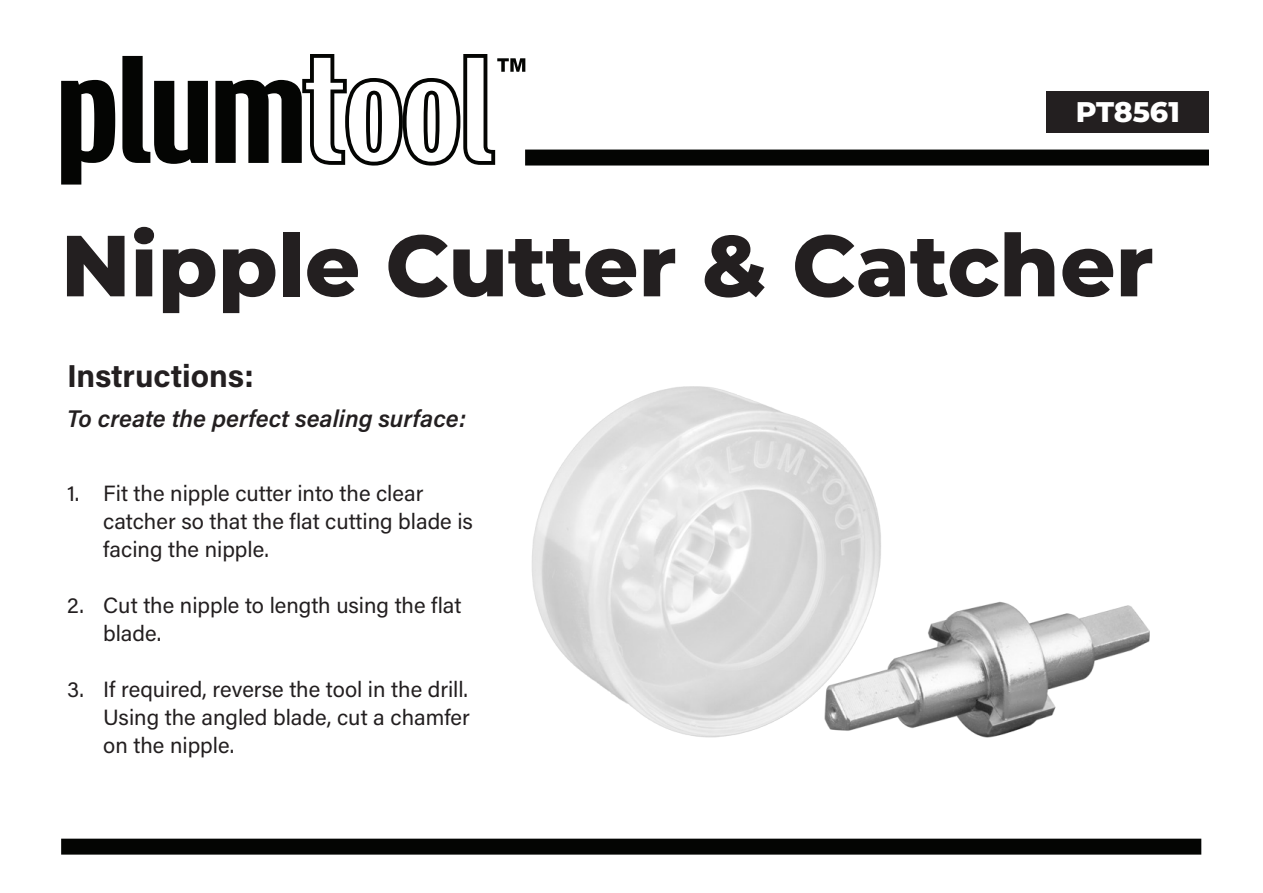
<style>
.page{position:relative;width:1263px;height:893px;background:#fff}
.page>*{position:absolute;margin:0;border:0;box-sizing:border-box;transform-origin:0 0}
.t1{font:800 86.4px "Montserrat";color:#231f20}
.t2{font:700 31.65px "Acumin Pro";letter-spacing:-.005em;color:#231f20}
.t3{font:800 28.35px "Montserrat";color:#fff}
.t4{font:italic 600 24px "Acumin Pro";color:#231f20}
.t5{font:22.05px/28px "Acumin Pro";color:#231f20}
</style>
<div class="page">
<svg style="left:61px;top:80px;width:54px;height:105px"></svg>
<svg style="left:122px;top:56px;width:86px;height:108px"></svg>
<svg style="left:215px;top:54px;width:310px;height:112px"></svg>
<div style="left:525px;top:150px;width:684px;height:16px;background:#040503"></div>
<div style="left:61px;top:839px;width:1140px;height:16px;background:#040503"></div>
<div style="left:1047px;top:91px;width:162px;height:41px;background:#231f20"></div>
<svg style="left:532px;top:386px;width:618px;height:352px"></svg>
<p class="t3" style="left:1076px;top:91px;width:106px">PT8561</p>
<p class="t1" style="left:61px;top:202px;width:1094px">Nipple Cutter &amp; Catcher</p>
<p class="t2" style="left:67px;top:353px;width:188px">Instructions:</p>
<p class="t4" style="left:67px;top:402px;width:400px">To create the perfect sealing surface:</p>
<p class="t5" style="left:103px;top:478px;width:371px;text-indent:-36px">1. Fit the nipple cutter into the clear catcher so that the flat cutting blade is facing the nipple.</p>
<p class="t5" style="left:103px;top:590px;width:360px;text-indent:-36px">2. Cut the nipple to length using the flat blade.</p>
<p class="t5" style="left:103px;top:674px;width:368px;text-align:justify;text-indent:-36px">3. If required, reverse the tool in the drill.<br>Using the angled blade, cut a chamfer on the nipple.</p>
</div>
